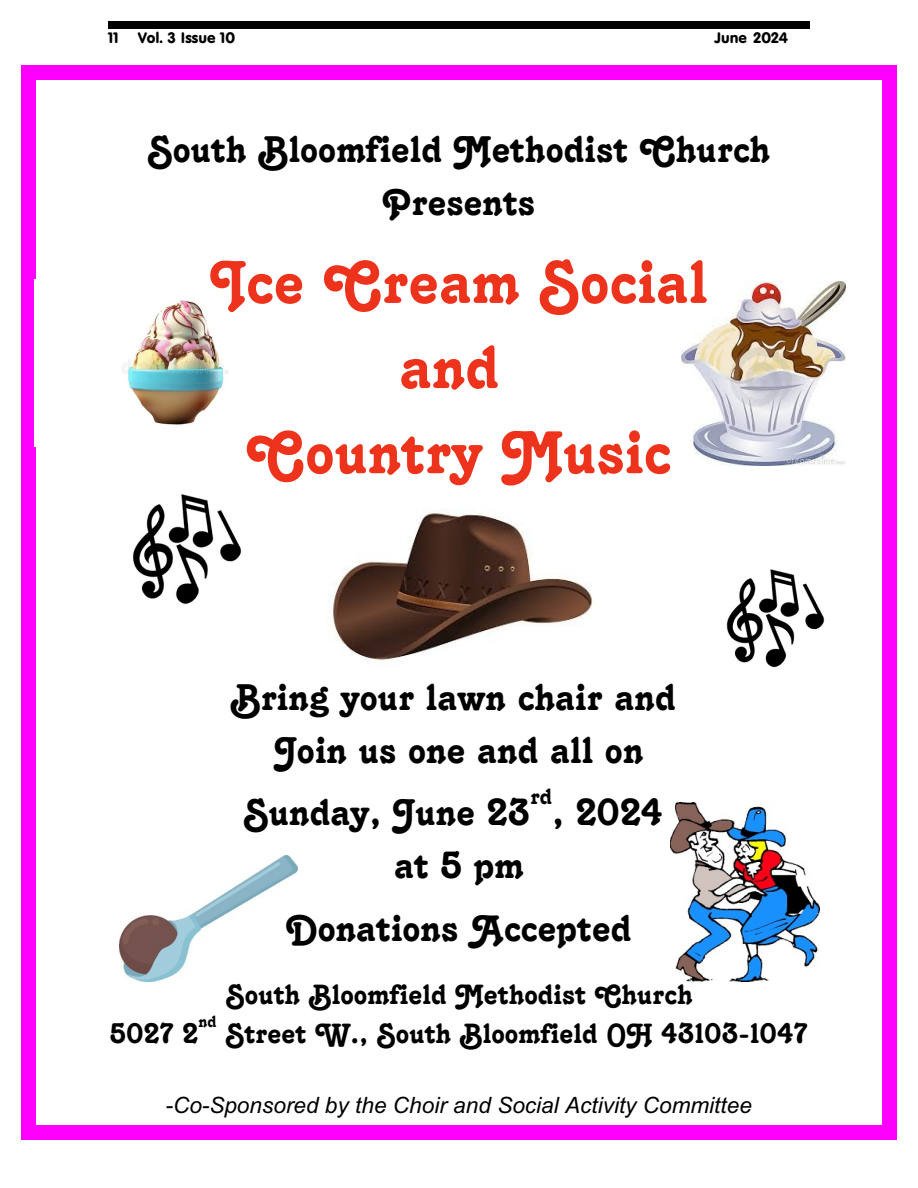
<style>
.page{position:relative;width:918px;height:1188px;background:#fff}
.page>*{position:absolute;margin:0;border:0;box-sizing:border-box;transform-origin:0 0}
.t1{font:78px/85.2px "Tango BT";letter-spacing:.005em;color:#ed331c;text-align:center}
.t2{font:48px/52.3px "Tango BT";color:#000;text-align:center}
.t3{font:36px/39.5px "Tango BT";color:#000;text-align:center}
.t4{font:italic 22.5px "Arial";color:#000}
.t5{font:15px "VAG Rounded BT";color:#000}
</style>
<div class="page">
<div style="left:108px;top:21px;width:702px;height:7px;background:#000"></div>
<div style="left:22px;top:65px;width:14px;height:1074px;background:#f0f"></div>
<div style="left:882px;top:65px;width:14px;height:1074px;background:#f0f"></div>
<div style="left:22px;top:65px;width:874px;height:14px;background:#f0f"></div>
<div style="left:22px;top:1125px;width:874px;height:14px;background:#f0f"></div>
<img style="left:681px;top:282px;width:164px;height:183px">
<img style="left:120px;top:856px;width:178px;height:125px">
<img style="left:132px;top:494px;width:110px;height:111px">
<img style="left:726px;top:569px;width:99px;height:99px">
<img style="left:670px;top:802px;width:150px;height:180px">
<img style="left:332px;top:509px;width:261px;height:152px">
<img style="left:34px;top:279px;width:194px;height:168px">
<p class="t5" style="left:108px;top:32px;width:12px">11</p>
<p class="t5" style="left:138px;top:32px;width:99px">Vol. 3 Issue 10</p>
<p class="t5" style="left:714px;top:32px;width:75px">June 2024</p>
<p class="t2" style="left:147px;top:124px;width:624px">South Bloomfield Methodist Church<br>Presents</p>
<h1 class="t1" style="left:210px;top:240px;width:499px">Ice Cream Social and<br>Country Music</h1>
<p class="t2" style="left:231px;top:672px;width:447px">Bring your lawn chair and<br>Join us one and all on</p>
<p class="t2" style="left:244px;top:786px;width:421px">Sunday, June 23<sup>rd</sup>, 2024 at 5 pm</p>
<p class="t2" style="left:286px;top:903px;width:347px">Donations Accepted</p>
<p class="t3" style="left:110px;top:974px;width:699px">South Bloomfield Methodist Church<br>5027 2<sup>nd</sup> Street W., South Bloomfield OH 43103-1047</p>
<p class="t4" style="left:166px;top:1097px;width:588px">-Co-Sponsored by the Choir and Social Activity Committee</p>
</div>
